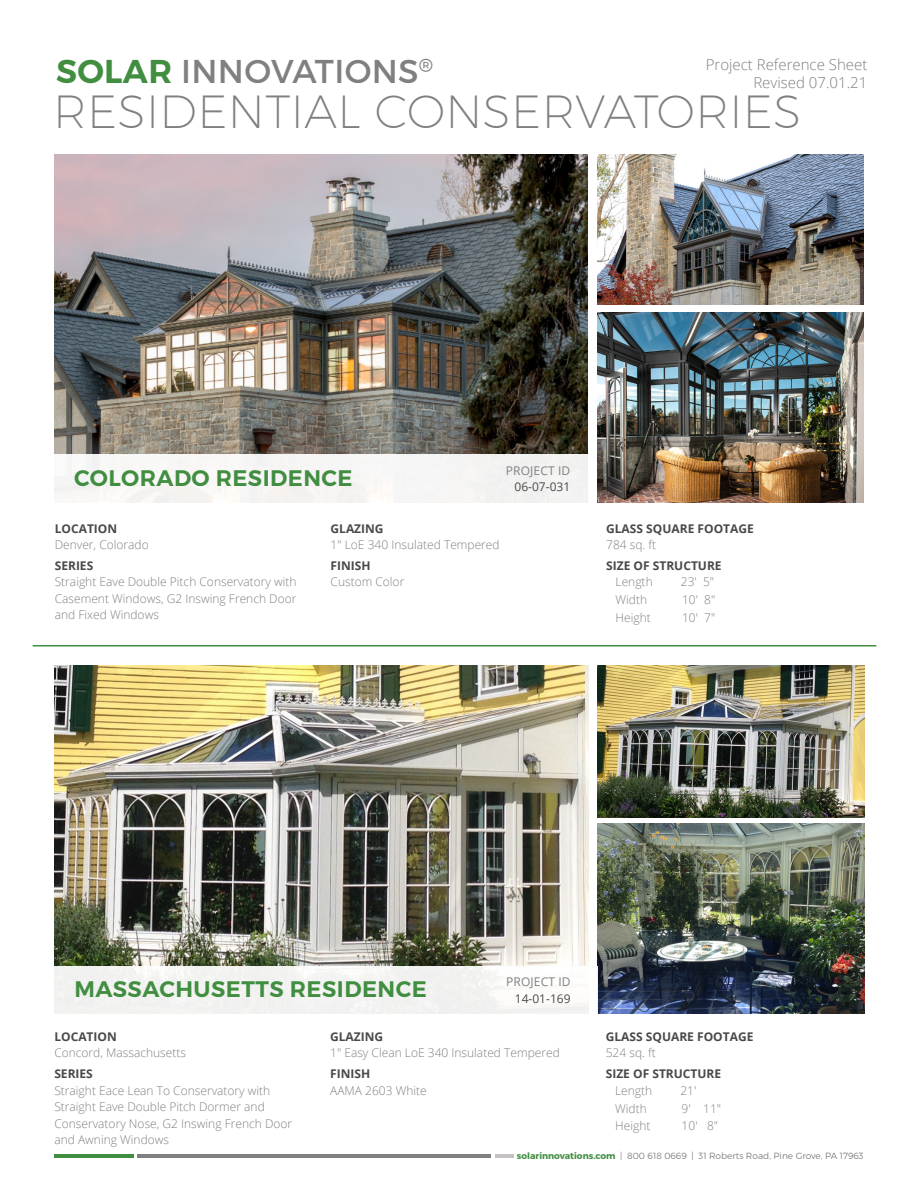
<style>
.page{position:relative;width:918px;height:1188px;background:#fff}
.page>*{position:absolute;margin:0;border:0;box-sizing:border-box;transform-origin:0 0}
.t1{font:200 46.5px "Montserrat";letter-spacing:.01em;color:#7f8080}
.t2{font:33px "Montserrat";letter-spacing:.01em;color:#7f8080}
.t3{font:600 22.5px "Montserrat";letter-spacing:.02em;color:#418e41}
.t4{font:300 15px/18px "Open Sans";color:#7f8080;text-align:right}
.t5{font:300 12px/16.5px "Open Sans";color:#7f8080}
.t6{font:700 12px/16.5px "Open Sans";color:#484948}
.t7{font:12px "Open Sans";letter-spacing:.01em;color:#7f8080}
.t8{font:12px "Open Sans";color:#484948}
.t9{font:300 9px "Montserrat";color:#7f8080}
.s1{font-weight:600;color:#418e41}
.s2{font-weight:700;color:#484948}
.s3{font-weight:300;color:#7f8080}
.s4{font-weight:700;color:#418e41}
</style>
<div class="page">
<hr style="left:138px;top:1155px;width:353px;height:3px;background:#7f8080">
<hr style="left:54px;top:1155px;width:80px;height:3px;background:#418e41">
<hr style="left:495px;top:1155px;width:19px;height:3px;background:#c5c2c1">
<img style="left:54px;top:154px;width:534px;height:300px">
<img style="left:597px;top:154px;width:267px;height:150px">
<img style="left:597px;top:312px;width:267px;height:190px">
<div style="left:44px;top:454px;width:553px;height:53px;background:#f6f5f5"></div>
<hr style="left:33px;top:645px;width:843px;height:1px;background:#418e41">
<img style="left:54px;top:666px;width:534px;height:300px">
<img style="left:597px;top:666px;width:267px;height:152px">
<img style="left:597px;top:823px;width:267px;height:191px">
<div style="left:45px;top:966px;width:552px;height:53px;background:linear-gradient(to right,#f2f3f1,#f8f8f7)"></div>
<h2 class="t2" style="left:56px;top:51px;width:379px"><span class="s1">SOLAR</span> INNOVATIONS<sup>®</sup></h2>
<p class="t4" style="left:706px;top:55px;width:163px">Project Reference Sheet<br>Revised 07.01.21</p>
<h1 class="t1" style="left:53px;top:83px;width:750px">RESIDENTIAL CONSERVATORIES</h1>
<p class="t3" style="left:74px;top:464px;width:280px">COLORADO RESIDENCE</p>
<p class="t7" style="left:506px;top:462px;width:66px">PROJECT ID</p>
<p class="t8" style="left:514px;top:479px;width:57px">06-07-031</p>
<p class="t5" style="left:55px;top:520px;width:96px"><span class="s2">LOCATION<br></span>Denver, Colorado</p>
<p class="t5" style="left:55px;top:557px;width:243px"><span class="s2">SERIES<br></span>Straight Eave Double Pitch Conservatory with<br>Casement Windows, G2 Inswing French Door and Fixed Windows</p>
<p class="t5" style="left:331px;top:520px;width:171px"><span class="s2">GLAZING<br></span>1″ LoE 340 Insulated Tempered</p>
<p class="t5" style="left:331px;top:557px;width:75px"><span class="s2">FINISH<br></span>Custom Color</p>
<p class="t6" style="left:606px;top:520px;width:149px">GLASS SQUARE FOOTAGE<br><span class="s3">784 sq. ft</span></p>
<p class="t6" style="left:616px;top:557px;width:108px;text-indent:-9px">SIZE OF STRUCTURE<br><span class="s3">Length</span></p>
<p class="t5" style="left:681px;top:573px;width:35px">23′ 5″</p>
<p class="t5" style="left:616px;top:591px;width:33px">Width</p>
<p class="t5" style="left:682px;top:591px;width:35px">10' 8″</p>
<p class="t5" style="left:616px;top:609px;width:37px">Height</p>
<p class="t5" style="left:682px;top:609px;width:35px">10′ 7″</p>
<p class="t3" style="left:74px;top:975px;width:354px">MASSACHUSETTS RESIDENCE</p>
<p class="t7" style="left:506px;top:974px;width:66px">PROJECT ID</p>
<p class="t8" style="left:515px;top:990px;width:57px">14-01-169</p>
<p class="t5" style="left:54px;top:1028px;width:133px"><span class="s2">LOCATION<br></span>Concord, Massachusetts</p>
<p class="t5" style="left:54px;top:1065px;width:239px"><span class="s2">SERIES<br></span>Straight Eace Lean To Conservatory with<br>Straight Eave Double Pitch Dormer and<br>Conservatory Nose, G2 Inswing French Door and Awning Windows</p>
<p class="t5" style="left:330px;top:1028px;width:231px"><span class="s2">GLAZING<br></span>1″ Easy Clean LoE 340 Insulated Tempered</p>
<p class="t5" style="left:330px;top:1065px;width:98px"><span class="s2">FINISH<br></span>AAMA 2603 White</p>
<p class="t6" style="left:606px;top:1028px;width:149px">GLASS SQUARE FOOTAGE<br><span class="s3">524 sq. ft</span></p>
<p class="t6" style="left:615px;top:1065px;width:108px;text-indent:-9px">SIZE OF STRUCTURE<br><span class="s3">Length</span></p>
<p class="t5" style="left:680px;top:1082px;width:18px">21′</p>
<p class="t5" style="left:615px;top:1100px;width:33px">Width</p>
<p class="t5" style="left:682px;top:1100px;width:41px">9' 11″</p>
<p class="t5" style="left:615px;top:1118px;width:37px">Height</p>
<p class="t5" style="left:682px;top:1118px;width:38px">10′ 8″</p>
<p class="t9" style="left:517px;top:1150px;width:348px"><span class="s4">solarinnovations.com</span> | 800 618 0669 | 31 Roberts Road, Pine Grove, PA 17963</p>
</div>
